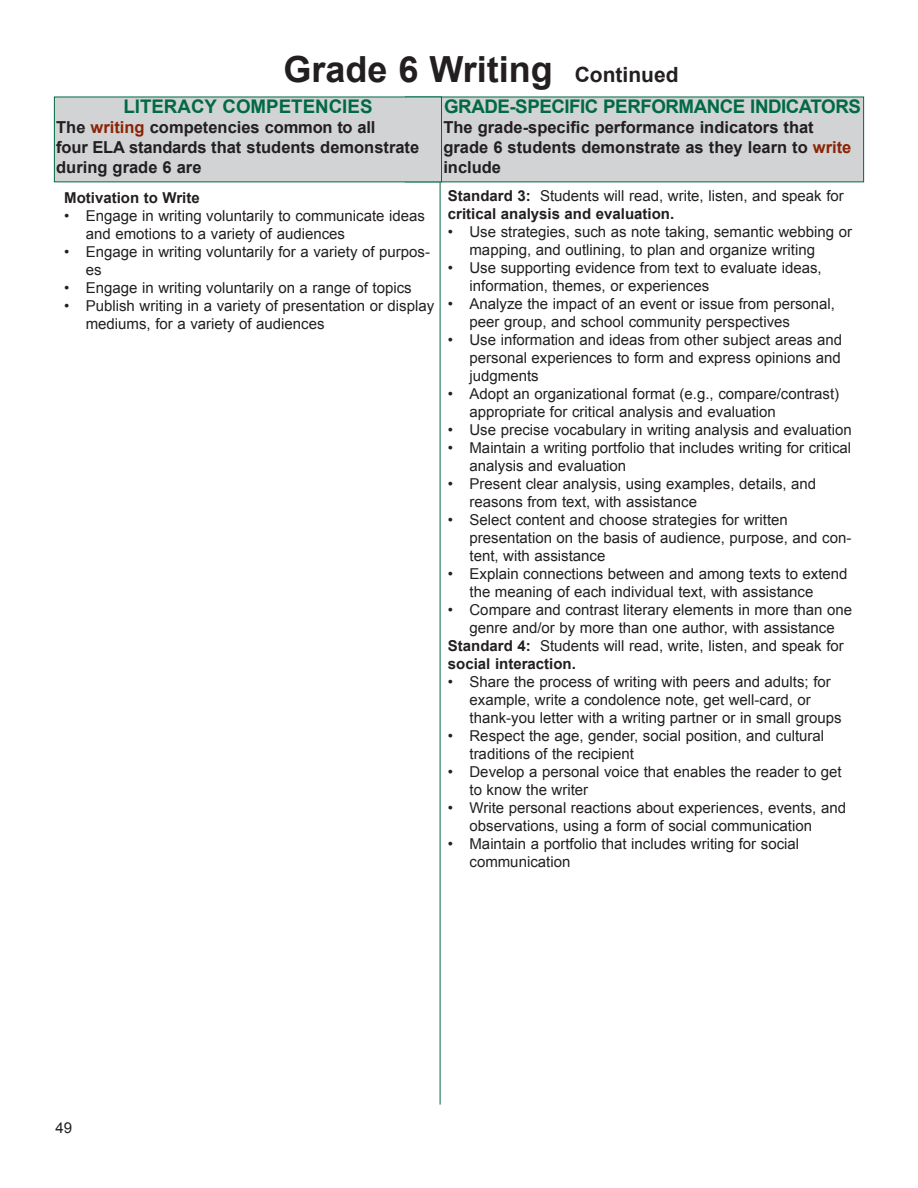
<style>
.page{position:relative;width:918px;height:1188px;background:#fff}
.page>*{position:absolute;margin:0;border:0;box-sizing:border-box;transform-origin:0 0}
.t1{font:700 36px "Arial";color:#231f20}
.t2{font:700 18.75px "Arial";letter-spacing:-.025em;color:#006a44}
.t3{font:700 18.75px "Arial";color:#006a44}
.t4{font:700 16.5px/19.8px "Arial";color:#231f20}
.t5{font:15px/18px "Arial";color:#231f20}
.t6{font:700 15px "Arial";color:#231f20}
.s1{font-size:21px}
.s2{color:#8b2305}
.s3{font-weight:700}
</style>
<div class="page">
<div style="left:405px;top:97px;width:459px;height:85px;background:#d1d3d4"></div>
<div style="left:54px;top:97px;width:388px;height:85px;background:#d1d3d4"></div>
<hr style="left:440px;top:182px;width:1px;height:923px;background:#006a44">
<h1 class="t1" style="left:283px;top:49px;width:397px">Grade 6 Writing <span class="s1">Continued</span></h1>
<p class="t3" style="left:123px;top:96px;width:251px">LITERACY COMPETENCIES</p>
<p class="t4" style="left:56px;top:118px;width:365px">The <span class="s2">writing</span> competencies common to all<br>four ELA standards that students demonstrate during grade 6 are</p>
<p class="t6" style="left:64px;top:189px;width:137px">Motivation to Write</p>
<p class="t5" style="left:86px;top:207px;width:341px;text-indent:-22px">• Engage in writing voluntarily to communicate ideas and emotions to a variety of audiences</p>
<p class="t5" style="left:86px;top:243px;width:346px;text-indent:-22px">• Engage in writing voluntarily for a variety of purpos&shy;es</p>
<p class="t5" style="left:64px;top:279px;width:349px">• Engage in writing voluntarily on a range of topics</p>
<p class="t5" style="left:86px;top:297px;width:350px;text-indent:-22px">• Publish writing in a variety of presentation or display mediums, for a variety of audiences</p>
<p class="t2" style="left:444px;top:96px;width:418px">GRADE-SPECIFIC PERFORMANCE INDICATORS</p>
<p class="t4" style="left:443px;top:118px;width:410px">The grade-specific performance indicators that grade 6 students demonstrate as they learn to <span class="s2">write </span>include</p>
<p class="t5" style="left:448px;top:187px;width:397px"><span class="s3">Standard 3:</span> Students will read, write, listen, and speak for <span class="s3">critical analysis and evaluation.</span></p>
<p class="t5" style="left:470px;top:223px;width:384px;text-indent:-22px">• Use strategies, such as note taking, semantic webbing or mapping, and outlining, to plan and organize writing</p>
<p class="t5" style="left:470px;top:259px;width:354px;text-indent:-22px">• Use supporting evidence from text to evaluate ideas, information, themes, or experiences</p>
<p class="t5" style="left:470px;top:295px;width:367px;text-indent:-22px">• Analyze the impact of an event or issue from personal, peer group, and school community perspectives</p>
<p class="t5" style="left:470px;top:331px;width:374px;text-align:justify;text-indent:-22px">• Use information and ideas from other subject areas and personal experiences to form and express opinions and judgments</p>
<p class="t5" style="left:470px;top:385px;width:371px;text-indent:-22px">• Adopt an organizational format (e.g., compare/contrast) appropriate for critical analysis and evaluation</p>
<p class="t5" style="left:448px;top:421px;width:405px">• Use precise vocabulary in writing analysis and evaluation</p>
<p class="t5" style="left:470px;top:439px;width:383px;text-indent:-22px">• Maintain a writing portfolio that includes writing for critical analysis and evaluation</p>
<p class="t5" style="left:470px;top:475px;width:348px;text-indent:-22px">• Present clear analysis, using examples, details, and reasons from text, with assistance</p>
<p class="t5" style="left:470px;top:511px;width:383px;text-indent:-22px">• Select content and choose strategies for written presentation on the basis of audience, purpose, and con&shy;tent, with assistance</p>
<p class="t5" style="left:470px;top:565px;width:380px;text-indent:-22px">• Explain connections between and among texts to extend the meaning of each individual text, with assistance</p>
<p class="t5" style="left:448px;top:601px;width:406px">• Compare and contrast literary elements in more than one</p>
<p class="t5" style="left:470px;top:619px;width:367px">genre and/or by more than one author, with assistance</p>
<p class="t5" style="left:448px;top:637px;width:397px"><span class="s3">Standard 4:</span> Students will read, write, listen, and speak for</p>
<p class="t6" style="left:448px;top:656px;width:129px">social interaction.</p>
<p class="t5" style="left:470px;top:673px;width:374px;text-indent:-22px">• Share the process of writing with peers and adults; for example, write a condolence note, get well-card, or thank-you letter with a writing partner or in small groups</p>
<p class="t5" style="left:470px;top:727px;width:356px;text-indent:-22px">• Respect the age, gender, social position, and cultural traditions of the recipient</p>
<p class="t5" style="left:470px;top:763px;width:374px;text-indent:-22px">• Develop a personal voice that enables the reader to get to know the writer</p>
<p class="t5" style="left:470px;top:799px;width:378px;text-indent:-22px">• Write personal reactions about experiences, events, and observations, using a form of social communication</p>
<p class="t5" style="left:470px;top:835px;width:331px;text-indent:-22px">• Maintain a portfolio that includes writing for social communication</p>
<p class="t5" style="left:56px;top:1119px;width:18px">49</p>
</div>
